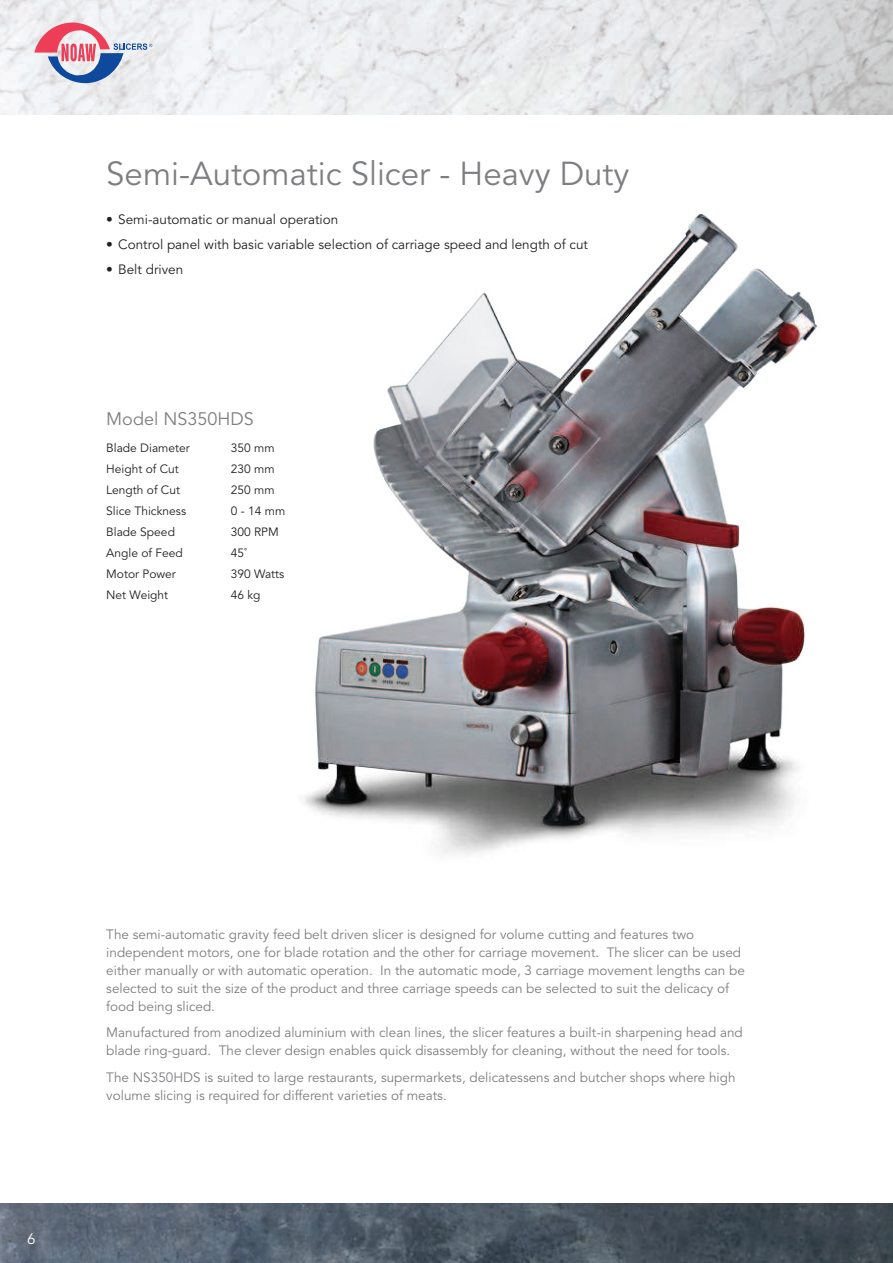
<style>
.page{position:relative;width:893px;height:1263px;background:#fff}
.page>*{position:absolute;margin:0;border:0;box-sizing:border-box;transform-origin:0 0}
.t1{font:33px "Avenir";color:#7c7e81}
.t2{font:18px "Avenir";color:#7c7e81}
.t3{font:15px "Avenir";color:#fff}
.t4{font:13.5px/18px "Avenir";color:#7c7e81}
.t5{font:13.5px "Avenir";color:#231f20}
.t6{font:12px "Avenir";color:#231f20}
</style>
<div class="page">
<img style="left:0;top:1203px;width:893px;height:60px">
<img style="left:0;top:0;width:893px;height:115px">
<svg style="left:34px;top:23px;width:118px;height:60px"></svg>
<img style="left:304px;top:213px;width:514px;height:642px">
<h1 class="t1" style="left:106px;top:159px;width:525px">Semi-Automatic Slicer - Heavy Duty</h1>
<p class="t5" style="left:106px;top:214px;width:233px">• Semi-automatic or manual operation</p>
<p class="t5" style="left:106px;top:239px;width:483px">• Control panel with basic variable selection of carriage speed and length of cut</p>
<p class="t5" style="left:106px;top:263px;width:78px">• Belt driven</p>
<h2 class="t2" style="left:106px;top:411px;width:149px">Model NS350HDS</h2>
<p class="t6" style="left:106px;top:442px;width:85px">Blade Diameter</p>
<p class="t6" style="left:231px;top:442px;width:45px">350 mm</p>
<p class="t6" style="left:106px;top:463px;width:74px">Height of Cut</p>
<p class="t6" style="left:231px;top:463px;width:45px">230 mm</p>
<p class="t6" style="left:106px;top:484px;width:75px">Length of Cut</p>
<p class="t6" style="left:231px;top:484px;width:45px">250 mm</p>
<p class="t6" style="left:106px;top:505px;width:81px">Slice Thickness</p>
<p class="t6" style="left:231px;top:505px;width:56px">0 - 14 mm</p>
<p class="t6" style="left:106px;top:526px;width:70px">Blade Speed</p>
<p class="t6" style="left:231px;top:526px;width:50px">300 RPM</p>
<p class="t6" style="left:106px;top:547px;width:78px">Angle of Feed</p>
<p class="t6" style="left:231px;top:547px;width:18px">45˚</p>
<p class="t6" style="left:106px;top:568px;width:71px">Motor Power</p>
<p class="t6" style="left:231px;top:568px;width:55px">390 Watts</p>
<p class="t6" style="left:106px;top:589px;width:63px">Net Weight</p>
<p class="t6" style="left:231px;top:589px;width:31px">46 kg</p>
<p class="t3" style="left:27px;top:1232px;width:10px">6</p>
<p class="t4" style="left:106px;top:926px;width:640px">The semi-automatic gravity feed belt driven slicer is designed for volume cutting and features two independent motors, one for blade rotation and the other for carriage movement. The slicer can be used either manually or with automatic operation. In the automatic mode, 3 carriage movement lengths can be selected to suit the size of the product and three carriage speeds can be selected to suit the delicacy of food being sliced.</p>
<p class="t4" style="left:106px;top:1025px;width:638px">Manufactured from anodized aluminium with clean lines, the slicer features a built-in sharpening head and blade ring-guard. The clever design enables quick disassembly for cleaning, without the need for tools.</p>
<p class="t4" style="left:106px;top:1069px;width:631px">The NS350HDS is suited to large restaurants, supermarkets, delicatessens and butcher shops where high volume slicing is required for different varieties of meats.</p>
</div>
